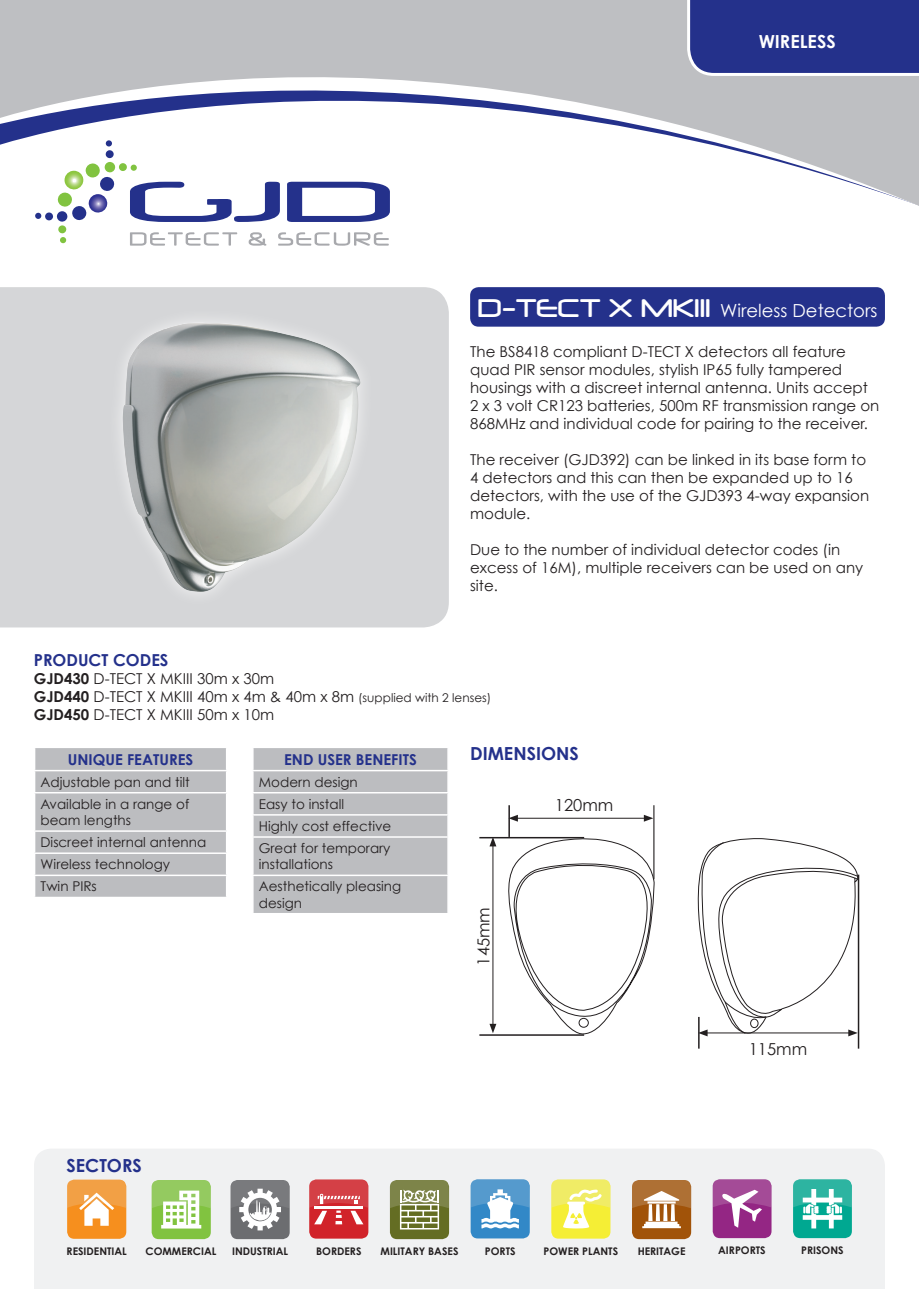
<style>
.page{position:relative;width:919px;height:1289px;background:#fff}
.page>*{position:absolute;margin:0;border:0;box-sizing:border-box;transform-origin:0 0}
.t1{font:18px "Century Gothic";color:#fff}
.t2{font:700 18px "Century Gothic";color:#24318b}
.t3{font:700 18px "Century Gothic";color:#fff}
.t4{font:16.5px "Century Gothic";color:#231f20}
.t5{font:700 16.5px "Century Gothic";color:#24318b}
.t6{font:15px/18px "Century Gothic";color:#231f20}
.t7{font:700 15px "Century Gothic";color:#24318b}
.t8{font:13.5px/16.2px "Century Gothic";color:#231f20}
.t9{font:700 10.5px "Century Gothic";color:#231f20}
.s1{font-family:"Neuropol";font-size:30px}
.s2{font-weight:700}
.s3{font-size:12px}
</style>
<div class="page">
<div style="left:470px;top:287px;width:414px;height:40px;background:#24318b;border-radius:9px"></div>
<div style="left:0;top:287px;width:449px;height:340px;background:#d5d6d8"></div>
<div style="left:253px;top:748px;width:195px;height:164px;background:#bcbdc0"></div>
<hr style="left:447px;top:815px;width:2px;height:21px;background:#fff">
<hr style="left:252px;top:836px;width:197px;height:1px;background:#fff">
<hr style="left:447px;top:837px;width:2px;height:37px;background:#fff">
<hr style="left:252px;top:874px;width:197px;height:2px;background:#fff">
<hr style="left:447px;top:876px;width:2px;height:36px;background:#fff">
<svg style="left:35px;top:748px;width:192px;height:148px;background:#bfc0c3"></svg>
<svg style="left:697px;top:838px;width:163px;height:198px"></svg>
<hr style="left:698px;top:1016px;width:1px;height:32px;background:#231f20">
<hr style="left:857px;top:874px;width:2px;height:174px;background:#231f20">
<svg style="left:502px;top:834px;width:153px;height:202px"></svg>
<hr style="left:515px;top:817px;width:131px;height:1px;background:#231f20">
<svg style="left:510px;top:814px;width:8px;height:7px"></svg>
<svg style="left:643px;top:815px;width:10px;height:6px"></svg>
<hr style="left:653px;top:805px;width:1px;height:74px;background:#231f20">
<hr style="left:479px;top:837px;width:105px;height:1px;background:#231f20">
<hr style="left:508px;top:805px;width:2px;height:32px;background:#231f20">
<hr style="left:492px;top:844px;width:1px;height:182px;background:#231f20">
<svg style="left:489px;top:838px;width:7px;height:8px"></svg>
<svg style="left:489px;top:1023px;width:7px;height:10px"></svg>
<hr style="left:479px;top:1034px;width:105px;height:1px;background:#231f20">
<div style="left:34px;top:1149px;width:850px;height:139px;background:#f0f1f2"></div>
<div style="left:107px;top:307px;width:268px;height:300px;background:#d5d6d8"></div>
<img style="left:122px;top:323px;width:238px;height:269px">
<div style="left:67px;top:1179px;width:59px;height:59px;background:#f68f1e;border-radius:7px"></div>
<svg style="left:67px;top:1179px;width:60px;height:46px"></svg>
<div style="left:152px;top:1179px;width:59px;height:60px;background:#81c340;border-radius:7px"></div>
<svg style="left:152px;top:1179px;width:59px;height:49px"></svg>
<div style="left:230px;top:1179px;width:60px;height:60px;background:#6c6d70;border-radius:7px"></div>
<svg style="left:230px;top:1179px;width:60px;height:51px"></svg>
<div style="left:309px;top:1179px;width:59px;height:59px;background:#d1232a;border-radius:7px"></div>
<svg style="left:309px;top:1179px;width:59px;height:45px"></svg>
<div style="left:390px;top:1179px;width:59px;height:60px;background:#646d23;border-radius:7px"></div>
<svg style="left:390px;top:1179px;width:59px;height:50px"></svg>
<div style="left:470px;top:1179px;width:59px;height:59px;background:#3288c7;border-radius:7px"></div>
<svg style="left:470px;top:1179px;width:60px;height:49px"></svg>
<div style="left:551px;top:1179px;width:59px;height:59px;background:#f5ee35;border-radius:7px"></div>
<svg style="left:551px;top:1179px;width:59px;height:49px"></svg>
<div style="left:632px;top:1179px;width:59px;height:60px;background:#a15309;border-radius:7px"></div>
<svg style="left:632px;top:1179px;width:59px;height:49px"></svg>
<div style="left:793px;top:1179px;width:58px;height:59px;background:#00a891;border-radius:7px"></div>
<svg style="left:793px;top:1179px;width:59px;height:49px"></svg>
<div style="left:712px;top:1179px;width:59px;height:59px;background:#942684;border-radius:7px"></div>
<svg style="left:712px;top:1179px;width:59px;height:48px"></svg>
<svg style="left:0;top:0;width:918px;height:221px;fill:#bebfc2"></svg>
<svg style="left:685px;top:0;width:233px;height:77px;background:#333f92"></svg>
<svg style="left:287px;top:182px;width:103px;height:40px"></svg>
<svg style="left:130px;top:182px;width:150px;height:40px"></svg>
<svg style="left:130px;top:232px;width:107px;height:14px"></svg>
<svg style="left:249px;top:232px;width:17px;height:14px"></svg>
<svg style="left:278px;top:232px;width:111px;height:14px"></svg>
<div style="left:58px;top:225px;width:9px;height:8px;background:#81c340;border-radius:50%"></div>
<svg style="left:60px;top:237px;width:6px;height:6px"></svg>
<div style="left:119px;top:163px;width:8px;height:8px;background:#81c340;border-radius:50%"></div>
<div style="left:130px;top:164px;width:7px;height:7px;background:#81c340;border-radius:50%"></div>
<div style="left:105px;top:150px;width:9px;height:8px;background:#24318b;border-radius:50%"></div>
<div style="left:106px;top:140px;width:6px;height:7px;background:#24318b;border-radius:50%"></div>
<svg style="left:57px;top:211px;width:11px;height:11px"></svg>
<div style="left:45px;top:212px;width:8px;height:9px;background:#24318b;border-radius:50%"></div>
<svg style="left:35px;top:212px;width:7px;height:7px"></svg>
<svg style="left:57px;top:163px;width:58px;height:57px"></svg>
<p class="t3" style="left:758px;top:30px;width:79px">WIRELESS</p>
<p class="t1" style="left:477px;top:299px;width:401px"><span class="s1">D-TECT X MKIII</span> Wireless Detectors</p>
<p class="t6" style="left:470px;top:342px;width:411px">The BS8418 compliant D-TECT X detectors all feature quad PIR sensor modules, stylish IP65 fully tampered housings with a discreet internal antenna. Units accept 2 x 3 volt CR123 batteries, 500m RF transmission range on 868MHz and individual code for pairing to the receiver.</p>
<p class="t6" style="left:470px;top:450px;width:400px">The receiver (GJD392) can be linked in its base form to 4 detectors and this can then be expanded up to 16 detectors, with the use of the GJD393 4-way expansion module.</p>
<p class="t6" style="left:470px;top:540px;width:394px">Due to the number of individual detector codes (in excess of 16M), multiple receivers can be used on any site.</p>
<p class="t5" style="left:34px;top:650px;width:136px">PRODUCT CODES</p>
<p class="t6" style="left:34px;top:669px;width:242px"><span class="s2">GJD430</span> D-TECT X MKIII 30m x 30m</p>
<p class="t6" style="left:34px;top:687px;width:459px"><span class="s2">GJD440</span> D-TECT X MKIII 40m x 4m &amp; 40m x 8m <span class="s3">(supplied with 2 lenses)</span></p>
<p class="t6" style="left:34px;top:705px;width:242px"><span class="s2">GJD450</span> D-TECT X MKIII 50m x 10m</p>
<p class="t7" style="left:68px;top:749px;width:127px">UNIQUE FEATURES</p>
<p class="t8" style="left:41px;top:773px;width:151px">Adjustable pan and tilt</p>
<p class="t8" style="left:41px;top:795px;width:150px">Available in a range of beam lengths</p>
<p class="t8" style="left:41px;top:834px;width:167px">Discreet internal antenna</p>
<p class="t8" style="left:41px;top:856px;width:131px">Wireless technology</p>
<p class="t8" style="left:41px;top:878px;width:58px">Twin PIRs</p>
<p class="t7" style="left:284px;top:749px;width:134px">END USER BENEFITS</p>
<p class="t8" style="left:259px;top:773px;width:100px">Modern design</p>
<p class="t8" style="left:259px;top:795px;width:87px">Easy to install</p>
<p class="t8" style="left:259px;top:817px;width:134px">Highly cost effective</p>
<p class="t8" style="left:259px;top:840px;width:133px">Great for temporary installations</p>
<p class="t8" style="left:259px;top:878px;width:144px">Aesthetically pleasing design</p>
<p class="t2" style="left:470px;top:742px;width:110px">DIMENSIONS</p>
<p class="t4" style="left:473px;top:965px;width:60px;rotate:-90deg">145mm</p>
<p class="t4" style="left:555px;top:795px;width:60px">120mm</p>
<p class="t2" style="left:67px;top:1153px;width:77px">SECTORS</p>
<p class="t4" style="left:748px;top:1038px;width:60px">115mm</p>
<p class="t9" style="left:67px;top:1244px;width:62px">RESIDENTIAL</p>
<p class="t9" style="left:145px;top:1244px;width:72px">COMMERCIAL</p>
<p class="t9" style="left:232px;top:1244px;width:58px">INDUSTRIAL</p>
<p class="t9" style="left:316px;top:1244px;width:47px">BORDERS</p>
<p class="t9" style="left:380px;top:1244px;width:79px">MILITARY BASES</p>
<p class="t9" style="left:485px;top:1244px;width:32px">PORTS</p>
<p class="t9" style="left:543px;top:1244px;width:76px">POWER PLANTS</p>
<p class="t9" style="left:637px;top:1244px;width:49px">HERITAGE</p>
<p class="t9" style="left:718px;top:1243px;width:49px">AIRPORTS</p>
<p class="t9" style="left:801px;top:1243px;width:44px">PRISONS</p>
</div>
